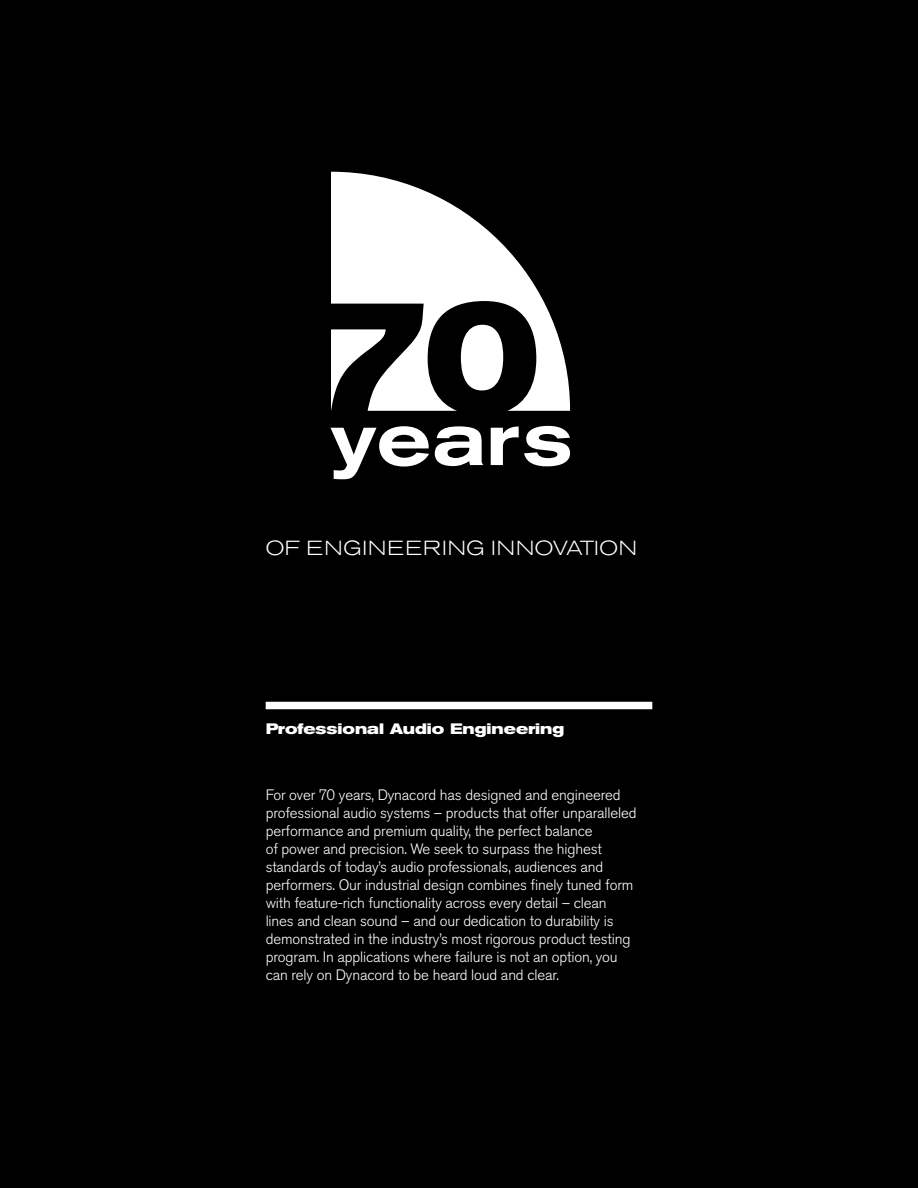
<style>
.page{position:relative;width:918px;height:1188px;background:#000}
.page>*{position:absolute;margin:0;border:0;box-sizing:border-box;transform-origin:0 0}
.t1{font:300 expanded 20.25px "Akzidenz Grotesk Pro";letter-spacing:.04em;color:#fff}
.t2{font:300 15px/18px "Akzidenz Grotesk Pro";letter-spacing:-.01em;color:#fff}
.t3{font:700 expanded 15px "Akzidenz Grotesk Pro";color:#fff}
</style>
<div class="page">
<svg style="left:330px;top:426px;width:99px;height:53px"></svg>
<svg style="left:435px;top:426px;width:48px;height:40px"></svg>
<svg style="left:491px;top:426px;width:79px;height:40px"></svg>
<svg style="left:331px;top:172px;width:239px;height:239px;fill:#fff"></svg>
<div style="left:266px;top:702px;width:386px;height:7px;background:#fff"></div>
<h1 class="t1" style="left:266px;top:534px;width:373px">OF ENGINEERING INNOVATION</h1>
<p class="t3" style="left:266px;top:719px;width:300px">Professional Audio Engineering</p>
<p class="t2" style="left:266px;top:786px;width:373px">For over 70 years, Dynacord has designed and engineered professional audio systems – products that offer unparalleled performance and premium quality, the perfect balance<br>of power and precision. We seek to surpass the highest standards of today’s audio professionals, audiences and performers. Our industrial design combines finely tuned form with feature-rich functionality across every detail – clean lines and clean sound – and our dedication to durability is demonstrated in the industry’s most rigorous product testing program. In applications where failure is not an option, you can rely on Dynacord to be heard loud and clear.</p>
</div>
